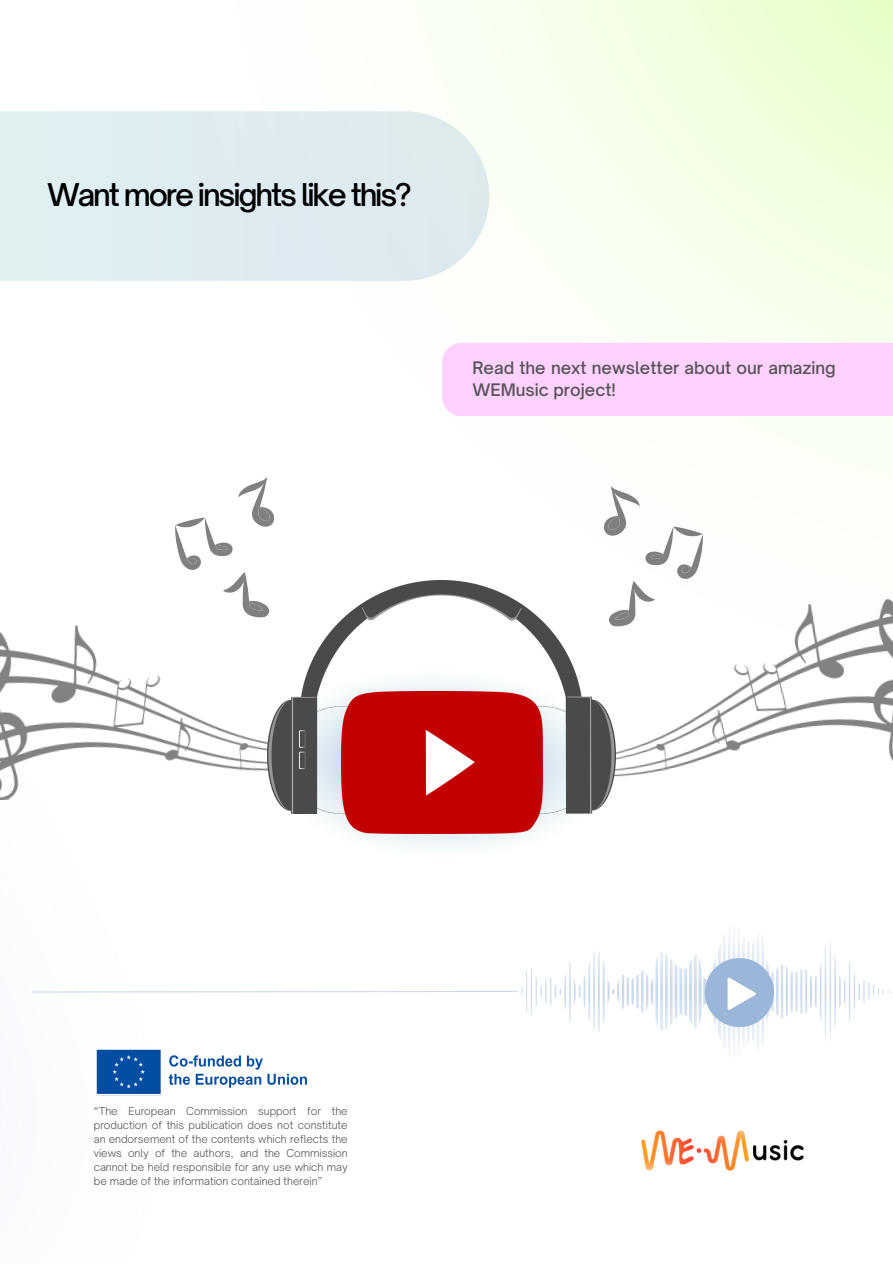
<style>
.page{position:relative;width:893px;height:1264px;background:#fff}
.page>*{position:absolute;margin:0;border:0;box-sizing:border-box;transform-origin:0 0}
.t1{font:500 30px "Open Sauce One";letter-spacing:-.07em;color:#000}
.t2{font:500 16.5px/22.5px "Open Sauce One";color:#545454}
.t3{font:300 10.5px/14px "Open Sauce One";color:#545454;text-align:justify}
</style>
<div class="page">
<svg style="left:516px;top:935px;width:373px;height:113px"></svg>
<div style="left:0;top:111px;width:131px;height:170px;background:#e0f0f2"></div>
<svg style="left:131px;top:0;width:761px;height:460px"></svg>
<svg style="left:291px;top:813px;width:301px;height:35px"></svg>
<img style="left:0;top:617px;width:267px;height:184px">
<img style="left:616px;top:599px;width:276px;height:178px">
<img style="left:267px;top:580px;width:349px;height:233px">
<img style="left:641px;top:1130px;width:163px;height:41px">
<svg style="left:32px;top:990px;width:485px;height:2px"></svg>
<svg style="left:604px;top:486px;width:99px;height:140px"></svg>
<svg style="left:175px;top:477px;width:99px;height:140px"></svg>
<svg style="left:705px;top:958px;width:68px;height:68px"></svg>
<img style="left:95px;top:1049px;width:213px;height:47px">
<div style="left:442px;top:343px;width:450px;height:73px;background:#fed1ff"></div>
<img style="left:341px;top:691px;width:201px;height:142px">
<p class="t1" style="left:47px;top:176px;width:366px">Want more insights like this?</p>
<p class="t2" style="left:472px;top:356px;width:365px">Read the next newsletter about our amazing<br>WEMusic project!</p>
<p class="t3" style="left:94px;top:1103px;width:255px">“The European Commission support for the production of this publication does not constitute an endorsement of the contents which reflects the views only of the authors, and the Commission cannot be held responsible for any use which may be made of the information contained therein”</p>
</div>
